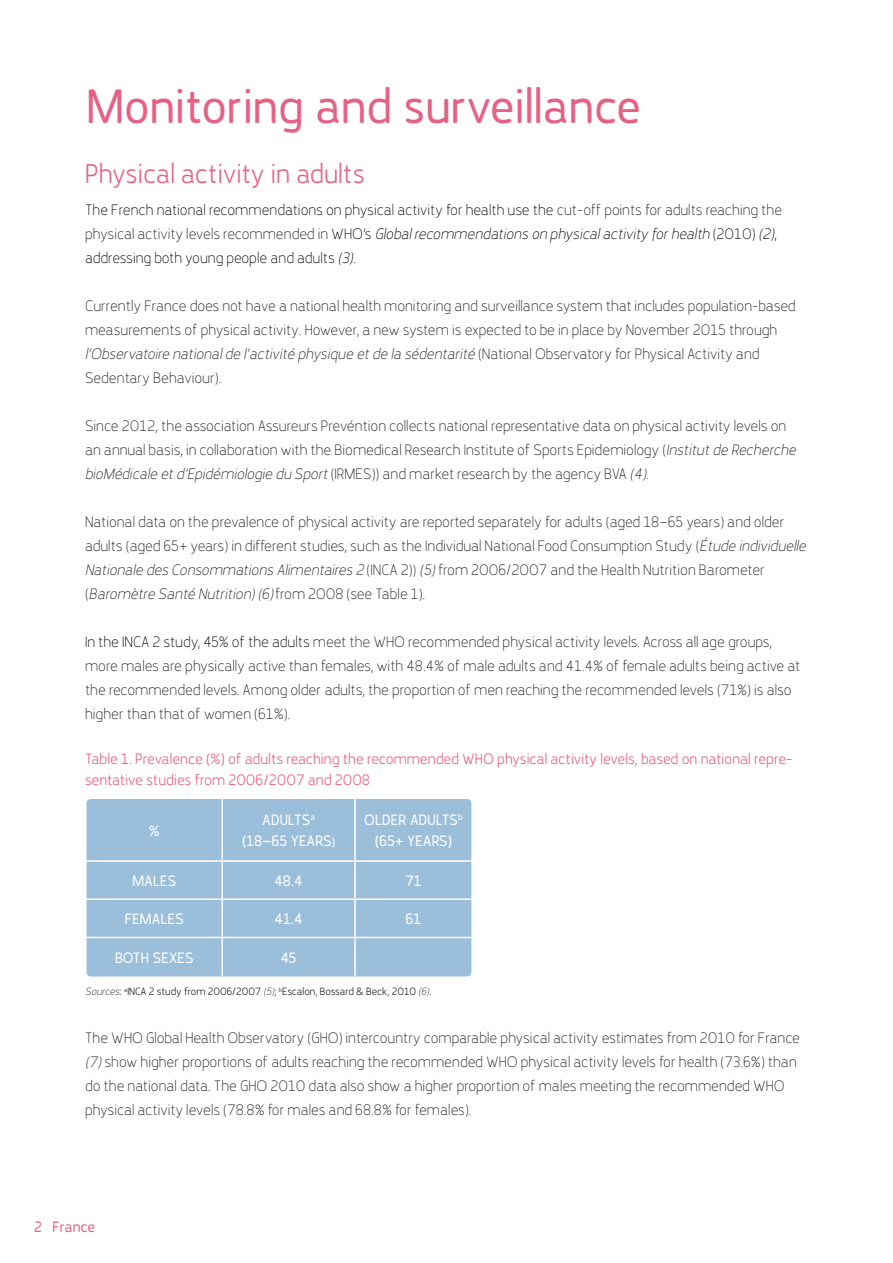
<style>
.page{position:relative;width:893px;height:1263px;background:#fff}
.page>*{position:absolute;margin:0;border:0;box-sizing:border-box;transform-origin:0 0}
.t1{font:48px "Karlsen Round";color:#e66284}
.t2{font:300 27px "Karlsen Round";color:#e66284}
.t3{font:100 15px/24px "Karlsen Round";color:#231f20}
.t4{font:100 15px/24px "Karlsen Round";color:#040503}
.t5{font:300 15px/21px "Karlsen Round";color:#e66284}
.t6{font:15px/21px "Karlsen Round";letter-spacing:.01em;color:#fff;text-align:center}
.t7{font:15px "Karlsen Round";color:#e66284}
.t8{font:300 10.5px "Karlsen Round";color:#231f20}
.s1{color:#231f20}
.s2{font-style:italic}
.s3{color:#040503}
.s4{font-size:12px}
.s5{font-weight:100;font-style:italic}
</style>
<div class="page">
<div style="left:87px;top:799px;width:384px;height:177px;background:#9bbfdb;border-radius:4px"></div>
<hr style="left:221px;top:799px;width:2px;height:61px;background:#fff">
<hr style="left:354px;top:799px;width:2px;height:61px;background:#fff">
<hr style="left:87px;top:860px;width:135px;height:2px;background:#fff">
<hr style="left:222px;top:860px;width:133px;height:2px;background:#fff">
<hr style="left:221px;top:862px;width:2px;height:36px;background:#fff">
<hr style="left:355px;top:860px;width:117px;height:2px;background:#fff">
<hr style="left:354px;top:862px;width:2px;height:36px;background:#fff">
<hr style="left:87px;top:898px;width:135px;height:2px;background:#fff">
<hr style="left:222px;top:898px;width:133px;height:2px;background:#fff">
<hr style="left:221px;top:900px;width:2px;height:37px;background:#fff">
<hr style="left:355px;top:898px;width:117px;height:2px;background:#fff">
<hr style="left:354px;top:900px;width:2px;height:37px;background:#fff">
<hr style="left:87px;top:937px;width:135px;height:1px;background:#fff">
<hr style="left:222px;top:937px;width:133px;height:1px;background:#fff">
<hr style="left:221px;top:938px;width:2px;height:38px;background:#fff">
<hr style="left:355px;top:937px;width:117px;height:1px;background:#fff">
<hr style="left:354px;top:938px;width:2px;height:38px;background:#fff">
<h1 class="t1" style="left:87px;top:77px;width:556px">Monitoring and surveillance</h1>
<h2 class="t2" style="left:85px;top:156px;width:282px">Physical activity in adults</h2>
<p class="t4" style="left:85px;top:198px;width:699px">The French national recommendations on physical activity for health use the <span class="s1">cut-off points for adults reaching the physical activity levels recommended in</span> WHO’s <span class="s2">Global recommendations on physical activity for health</span> (2010) <span class="s2">(2)</span>, addressing both young people and adults <span class="s2">(3)</span>.</p>
<p class="t3" style="left:85px;top:294px;width:712px">Currently France does not have a national health monitoring and surveillance system that includes population-based measurements of physical activity. However, a new system is expected to be in place by November 2015 through <span class="s2">l’Observatoire national de l’activité physique et de la sédentarité</span> (National Observatory for Physical Activity and Sedentary Behaviour).</p>
<p class="t3" style="left:85px;top:414px;width:713px">Since 2012, the association Assureurs Prevéntion collects national representative data on physical activity levels on an annual basis, in collaboration with the Biomedical Research Institute of Sports Epidemiology (<span class="s2">Institut de Recherche bioMédicale et d’Epidémiologie du Sport</span> (IRMES)) and market research by the agency BVA <span class="s2">(4)</span>.</p>
<p class="t3" style="left:85px;top:510px;width:723px">National data on the prevalence of physical activity are reported separately for adults (aged 18—65 years) and older adults (aged 65+ years) in different studies, such as the Individual National Food Consumption Study (<span class="s2">Étude individuelle Nationale des Consommations Alimentaires 2</span> (INCA 2)) <span class="s2">(5)</span> from 2006/2007 and the Health Nutrition Barometer (<span class="s2">Baromètre Santé Nutrition) (6)</span>from 2008 (see Table 1).</p>
<p class="t3" style="left:85px;top:630px;width:717px"><span class="s3">In the INCA 2 study, 45% of the adults</span> meet the WHO recommended physical activity levels. Across all age groups, more males are physically active than females, with 48.4% of male adults and 41.4% of female adults being active at the recommended levels. Among older adults, the proportion of men reaching the recommended levels (71%) is also higher than that of women (61%).</p>
<p class="t5" style="left:85px;top:749px;width:709px">Table 1. Prevalence (%) of adults reaching the recommended WHO physical activity levels, based on national repre&shy;sentative studies from 2006/2007 and 2008</p>
<p class="t6" style="left:149px;top:820px;width:12px">%</p>
<p class="t6" style="left:242px;top:810px;width:95px">ADULTS<sup>a </sup>(18—65 YEARS<span class="s4">)</span></p>
<p class="t6" style="left:364px;top:810px;width:100px">OLDER ADULTS<sup>b </sup>(65+ YEARS)</p>
<p class="t6" style="left:132px;top:870px;width:46px">MALES</p>
<p class="t6" style="left:274px;top:870px;width:30px">48.4</p>
<p class="t6" style="left:405px;top:870px;width:18px">71</p>
<p class="t6" style="left:125px;top:909px;width:61px">FEMALES</p>
<p class="t6" style="left:275px;top:909px;width:30px">41.4</p>
<p class="t6" style="left:406px;top:909px;width:17px">61</p>
<p class="t6" style="left:115px;top:947px;width:80px">BOTH SEXES</p>
<p class="t6" style="left:281px;top:947px;width:17px">45</p>
<p class="t8" style="left:85px;top:985px;width:348px"><span class="s5">Sources</span>: <sup>a</sup>INCA 2 study from 2006/2007 <span class="s5">(5)</span>; <sup>b</sup>Escalon, Bossard &amp; Beck, 2010 <span class="s5">(6)</span>.</p>
<p class="t3" style="left:85px;top:1026px;width:717px">The WHO Global Health Observatory (GHO) intercountry comparable physical activity estimates from 2010 for France <span class="s2">(7)</span> show higher proportions of adults reaching the recommended WHO physical activity levels for health (73.6%) than do the national data. The GHO 2010 data also show a higher proportion of males meeting the recommended WHO physical activity levels (78.8% for males and 68.8% for females).</p>
<p class="t7" style="left:34px;top:1218px;width:63px">2 France</p>
</div>
